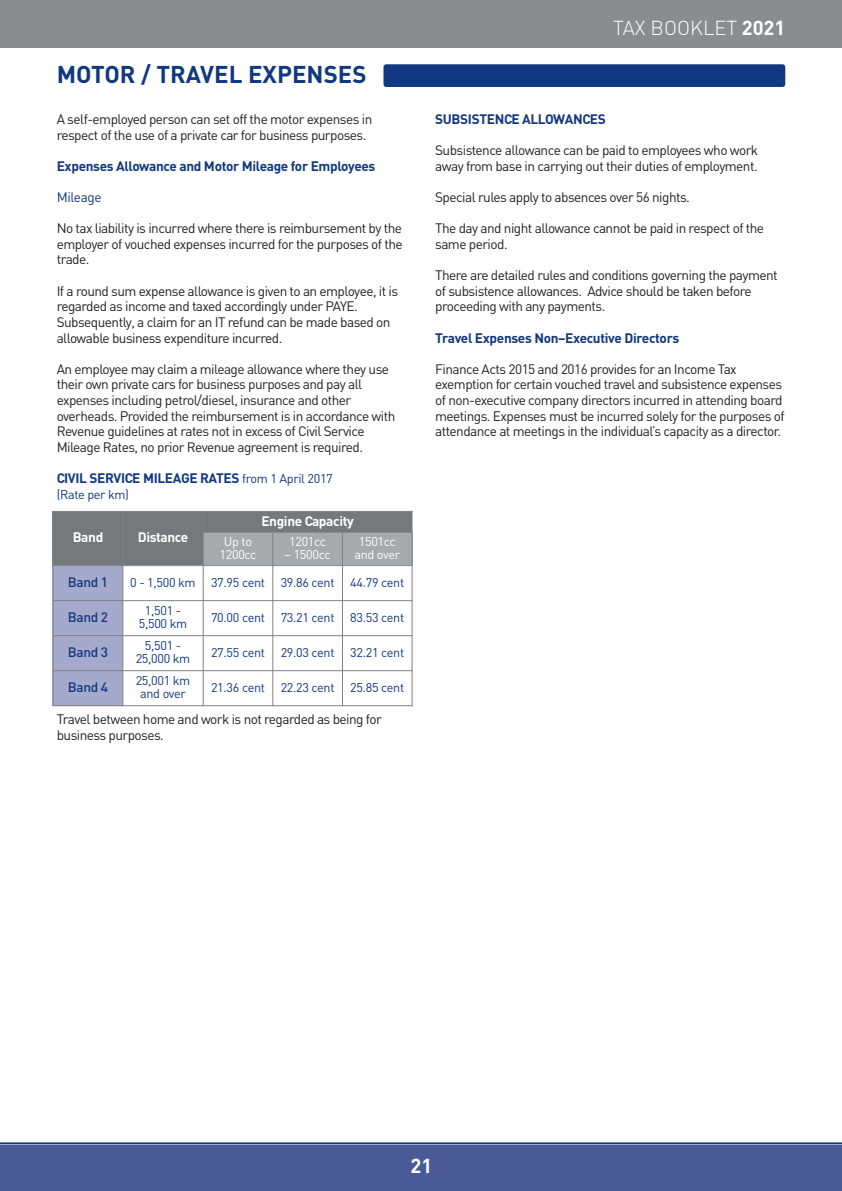
<style>
.page{position:relative;width:842px;height:1191px;background:#fff}
.page>*{position:absolute;margin:0;border:0;box-sizing:border-box;transform-origin:0 0}
.t1{font:700 24px "DIN";color:#113880}
.t2{font:300 20px "DIN";color:#fff}
.t3{font:700 20px "DIN";color:#fff}
.t4{font:13.6px/15.6px "DIN";letter-spacing:-.04em;color:#231f20}
.t5{font:700 13.6px "DIN";letter-spacing:-.025em;color:#113880}
.t6{font:700 13.6px "DIN";letter-spacing:-.025em;color:#fff}
.t7{font:500 13.6px "DIN";letter-spacing:-.025em;color:#113880}
.t8{font:13.6px "DIN";letter-spacing:-.025em;color:#113880}
.t9{font:12.6px/13.2px "DIN";letter-spacing:-.025em;color:#113880;text-align:center}
.t10{font:12.6px/13.2px "DIN";letter-spacing:-.025em;color:#fff;text-align:center}
.s1{font-weight:400;font-size:12.6px}
.s2{font-weight:700}
</style>
<div class="page">
<hr style="left:0;top:1142px;width:842px;height:2px;background:#113880">
<div style="left:0;top:0;width:842px;height:47px;background:#8a8c8f"></div>
<div style="left:0;top:1145px;width:842px;height:46px;background:#4a5a97"></div>
<div style="left:383px;top:64px;width:402px;height:23px;background:#113880;border-radius:3px"></div>
<div style="left:53px;top:511px;width:70px;height:54px;background:#76787b"></div>
<div style="left:123px;top:511px;width:80px;height:54px;background:#76787b"></div>
<div style="left:203px;top:511px;width:209px;height:21px;background:#76787b"></div>
<div style="left:203px;top:532px;width:70px;height:33px;background:#a8a9ad"></div>
<div style="left:273px;top:532px;width:69px;height:33px;background:#a8a9ad"></div>
<div style="left:342px;top:532px;width:71px;height:33px;background:#a8a9ad"></div>
<div style="left:53px;top:565px;width:70px;height:35px;background:#a5aacc"></div>
<div style="left:53px;top:600px;width:70px;height:35px;background:#a5aacc"></div>
<div style="left:53px;top:635px;width:70px;height:35px;background:#a5aacc"></div>
<div style="left:53px;top:670px;width:70px;height:36px;background:#a5aacc"></div>
<hr style="left:53px;top:511px;width:1px;height:195px;background:#808285">
<hr style="left:122px;top:511px;width:1px;height:195px;background:#808285">
<hr style="left:203px;top:511px;width:1px;height:195px;background:#808285">
<hr style="left:272px;top:532px;width:1px;height:174px;background:#808285">
<hr style="left:342px;top:532px;width:1px;height:174px;background:#808285">
<hr style="left:412px;top:511px;width:1px;height:195px;background:#808285">
<hr style="left:53px;top:511px;width:360px;height:1px;background:#808285">
<hr style="left:203px;top:532px;width:210px;height:1px;background:#808285">
<hr style="left:53px;top:565px;width:360px;height:1px;background:#808285">
<hr style="left:53px;top:600px;width:360px;height:1px;background:#808285">
<hr style="left:53px;top:635px;width:360px;height:1px;background:#808285">
<hr style="left:53px;top:670px;width:360px;height:1px;background:#808285">
<hr style="left:53px;top:705px;width:360px;height:1px;background:#808285">
<p class="t1" style="left:57px;top:66px;width:311px">MOTOR / TRAVEL EXPENSES</p>
<p class="t4" style="left:57px;top:113px;width:317px">A self-employed person can set off the motor expenses in respect of the use of a private car for business purposes.</p>
<p class="t5" style="left:57px;top:161px;width:320px">Expenses Allowance and Motor Mileage for Employees</p>
<p class="t8" style="left:57px;top:192px;width:47px">Mileage</p>
<p class="t4" style="left:57px;top:222px;width:348px;text-align:justify">No tax liability is incurred where there is reimbursement by the employer of vouched expenses incurred for the purposes of the trade.</p>
<p class="t4" style="left:57px;top:284px;width:343px">If a round sum expense allowance is given to an employee, it is regarded as income and taxed accordingly under PAYE.<br>Subsequently, a claim for an IT refund can be made based on allowable business expenditure incurred.</p>
<p class="t4" style="left:57px;top:362px;width:340px">An employee may claim a mileage allowance where they use their own private cars for business purposes and pay all expenses including petrol/diesel, insurance and other overheads. Provided the reimbursement is in accordance with Revenue guidelines at rates not in excess of Civil Service Mileage Rates, no prior Revenue agreement is required.</p>
<p class="t5" style="left:57px;top:473px;width:278px">CIVIL SERVICE MILEAGE RATES <span class="s1">from 1 April 2017</span></p>
<p class="t9" style="left:57px;top:489px;width:74px">(Rate per km)</p>
<p class="t6" style="left:73px;top:532px;width:32px">Band</p>
<p class="t6" style="left:138px;top:532px;width:52px">Distance</p>
<p class="t6" style="left:261px;top:516px;width:94px">Engine Capacity</p>
<p class="t10" style="left:220px;top:536px;width:38px">Up to<br>1200cc</p>
<p class="t10" style="left:289px;top:536px;width:38px">1201cc</p>
<p class="t10" style="left:285px;top:549px;width:47px">– 1500cc</p>
<p class="t10" style="left:354px;top:536px;width:47px">1501cc and over</p>
<p class="t7" style="left:68px;top:577px;width:42px">Band 1</p>
<p class="t9" style="left:130px;top:577px;width:67px">0 - 1,500 km</p>
<p class="t9" style="left:211px;top:577px;width:55px">37.95 cent</p>
<p class="t9" style="left:281px;top:577px;width:55px">39.86 cent</p>
<p class="t9" style="left:350px;top:577px;width:55px">44.79 cent</p>
<p class="t7" style="left:68px;top:612px;width:42px">Band 2</p>
<p class="t9" style="left:139px;top:605px;width:50px">1,501 -<br>5,500 km</p>
<p class="t9" style="left:211px;top:612px;width:55px">70.00 cent</p>
<p class="t9" style="left:281px;top:612px;width:55px">73.21 cent</p>
<p class="t9" style="left:350px;top:612px;width:55px">83.53 cent</p>
<p class="t7" style="left:68px;top:647px;width:42px">Band 3</p>
<p class="t9" style="left:136px;top:640px;width:56px">5,501 -<br>25,000 km</p>
<p class="t9" style="left:211px;top:647px;width:55px">27.55 cent</p>
<p class="t9" style="left:281px;top:647px;width:55px">29.03 cent</p>
<p class="t9" style="left:350px;top:647px;width:55px">32.21 cent</p>
<p class="t7" style="left:68px;top:682px;width:42px">Band 4</p>
<p class="t9" style="left:136px;top:675px;width:56px">25,001 km and over</p>
<p class="t9" style="left:211px;top:682px;width:55px">21.36 cent</p>
<p class="t9" style="left:281px;top:682px;width:55px">22.23 cent</p>
<p class="t9" style="left:350px;top:682px;width:55px">25.85 cent</p>
<p class="t4" style="left:57px;top:713px;width:327px">Travel between home and work is not regarded as being for business purposes.</p>
<p class="t2" style="left:613px;top:21px;width:174px">TAX BOOKLET <span class="s2">2021</span></p>
<p class="t5" style="left:435px;top:114px;width:172px">SUBSISTENCE ALLOWANCES</p>
<p class="t4" style="left:435px;top:144px;width:325px">Subsistence allowance can be paid to employees who work away from base in carrying out their duties of employment.</p>
<p class="t4" style="left:435px;top:191px;width:256px">Special rules apply to absences over 56 nights.</p>
<p class="t4" style="left:435px;top:222px;width:330px">The day and night allowance cannot be paid in respect of the same period.</p>
<p class="t4" style="left:435px;top:269px;width:344px">There are detailed rules and conditions governing the payment of subsistence allowances. Advice should be taken before proceeding with any payments.</p>
<p class="t5" style="left:435px;top:333px;width:246px">Travel Expenses Non–Executive Directors</p>
<p class="t4" style="left:435px;top:362px;width:351px">Finance Acts 2015 and 2016 provides for an Income Tax exemption for certain vouched travel and subsistence expenses of non-executive company directors incurred in attending board meetings. Expenses must be incurred solely for the purposes of attendance at meetings in the individual’s capacity as a director.</p>
<p class="t3" style="left:410px;top:1159px;width:23px">21</p>
</div>
